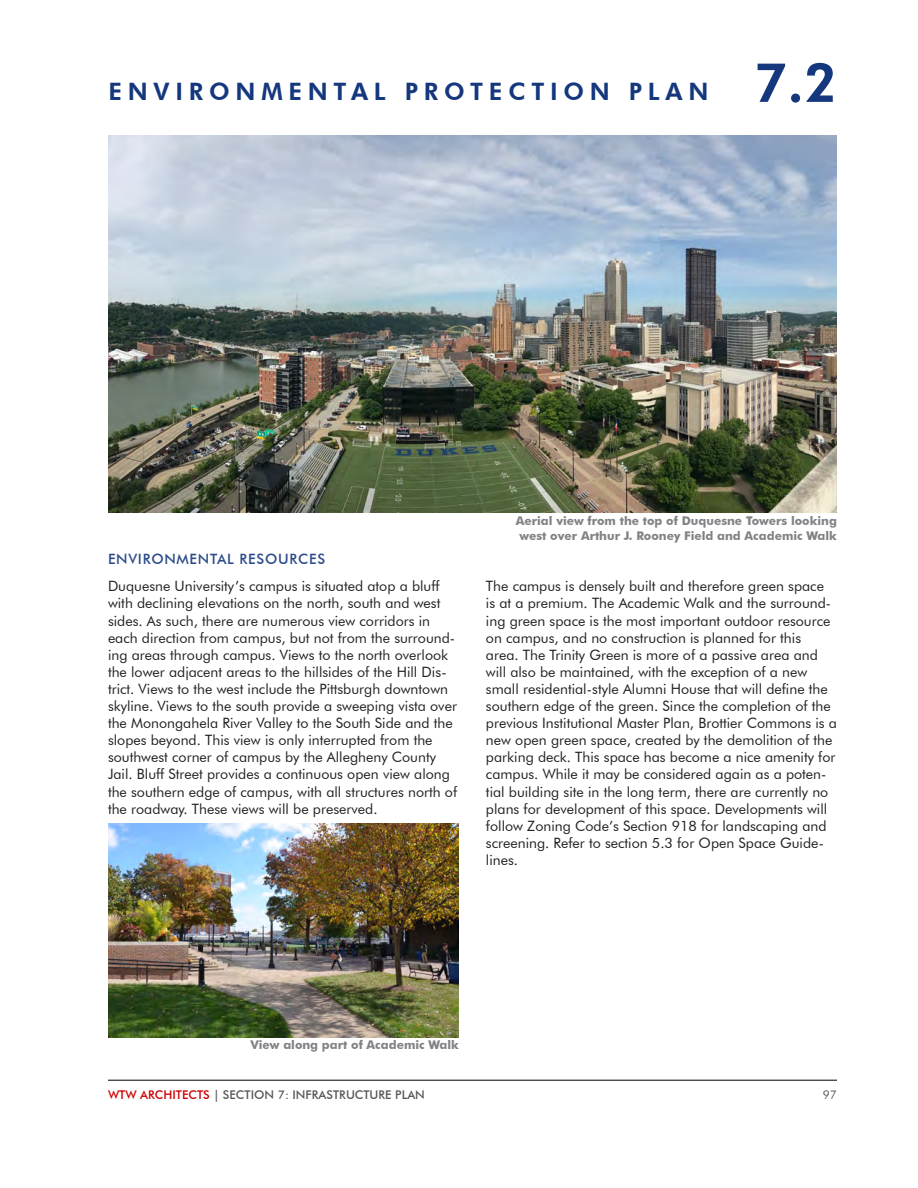
<style>
.page{position:relative;width:918px;height:1188px;background:#fff}
.page>*{position:absolute;margin:0;border:0;box-sizing:border-box;transform-origin:0 0}
.Chapter_Heading{font:800 54px "Futura BT";color:#14377d}
.Chapter_Heading-2{font:800 24px "Futura BT";letter-spacing:.24em;color:#14377d}
.t1{font:14.25px/17.1px "Futura BT";color:#231f20}
.Section_Heading{font:500 14.25px "Futura BT";letter-spacing:.05em;color:#2c4b8a}
.Caption_R{font:700 12px/14.4px "Futura BT";color:#808285;text-align:center}
.t2{font:500 12px "Futura BT";color:#57585a}
.t3{font:12px "Futura BT";color:#57585a}
.s1{color:#c00}
</style>
<div class="page">
<hr style="left:108px;top:1080px;width:729px;height:1px;background:#000">
<img style="left:108px;top:824px;width:351px;height:213px">
<img style="left:108px;top:135px;width:729px;height:378px">
<p class="Chapter_Heading-2" style="left:108px;top:77px;width:602px">ENVIRONMENTAL PROTECTION PLAN</p>
<p class="Chapter_Heading" style="left:754px;top:50px;width:84px">7.2</p>
<p class="Section_Heading" style="left:108px;top:551px;width:219px">ENVIRONMENTAL RESOURCES</p>
<p class="Caption_R" style="left:516px;top:514px;width:323px">Aerial view from the top of Duquesne Towers looking west over Arthur J. Rooney Field and Academic Walk</p>
<p class="t1" style="left:108px;top:578px;width:351px">Duquesne University’s campus is situated atop a bluff with declining elevations on the north, south and west sides. As such, there are numerous view corridors in each direction from campus, but not from the surround&shy;ing areas through campus. Views to the north overlook the lower adjacent areas to the hillsides of the Hill Dis&shy;trict. Views to the west include the Pittsburgh downtown skyline. Views to the south provide a sweeping vista over the Monongahela River Valley to the South Side and the slopes beyond. This view is only interrupted from the southwest corner of campus by the Allegheny County Jail. Bluff Street provides a continuous open view along the southern edge of campus, with all structures north of the roadway. These views will be preserved.</p>
<p class="t1" style="left:486px;top:578px;width:353px">The campus is densely built and therefore green space<br>is at a premium. The Academic Walk and the surround&shy;ing green space is the most important outdoor resource on campus, and no construction is planned for this area. The Trinity Green is more of a passive area and will also be maintained, with the exception of a new small residential-style Alumni House that will define the southern edge of the green. Since the completion of the previous Institutional Master Plan, Brottier Commons is a new open green space, created by the demolition of the parking deck. This space has become a nice amenity for campus. While it may be considered again as a poten&shy;tial building site in the long term, there are currently no plans for development of this space. Developments will follow Zoning Code’s Section 918 for landscaping and screening. Refer to section 5.3 for Open Space Guide&shy;lines.</p>
<p class="Caption_R" style="left:250px;top:1038px;width:210px">View along part of Academic Walk</p>
<p class="t2" style="left:108px;top:1087px;width:318px"><span class="s1">WTW ARCHITECTS</span> | SECTION 7: INFRASTRUCTURE PLAN</p>
<p class="t3" style="left:823px;top:1087px;width:16px">97</p>
</div>
